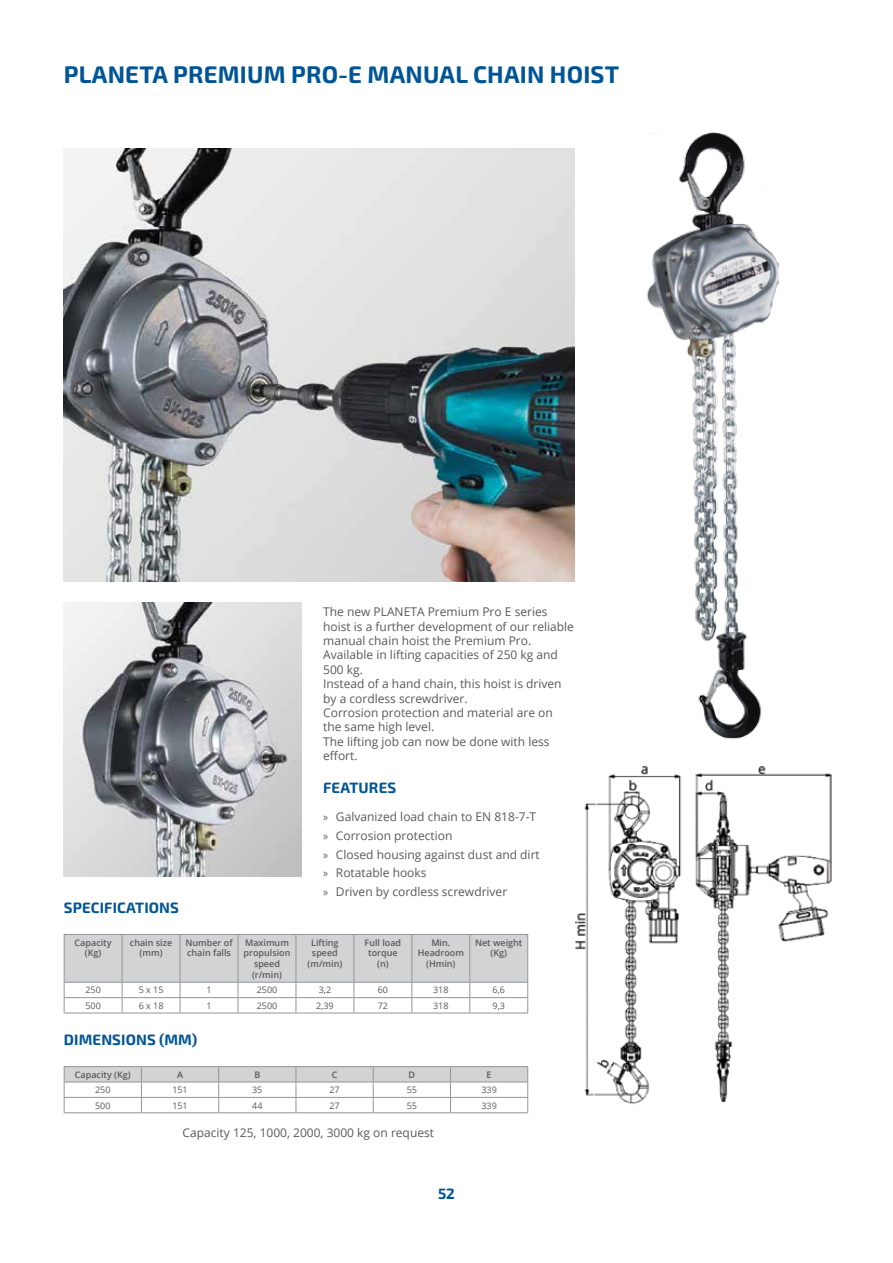
<style>
.page{position:relative;width:893px;height:1263px;background:#fff}
.page>*{position:absolute;margin:0;border:0;box-sizing:border-box;transform-origin:0 0}
.t1{font:700 24px "Exo 2.0";letter-spacing:.01em;color:#005596}
.t2{font:700 15px "Exo 2.0";letter-spacing:.01em;color:#005596}
.t3{font:12px/14.4px "Open Sans";color:#58595b}
.t4{font:600 9px/10.8px "Open Sans";color:#58595b;text-align:center}
.t5{font:9px "Open Sans";color:#58595b}
.s1{font-family:"Myriad Pro"}
</style>
<div class="page">
<img style="left:575px;top:765px;width:257px;height:339px">
<svg style="left:64px;top:935px;width:464px;height:78px"></svg>
<hr style="left:64px;top:1013px;width:58px;height:1px;background:#939598">
<hr style="left:122px;top:1013px;width:58px;height:1px;background:#939598">
<hr style="left:180px;top:1013px;width:58px;height:1px;background:#939598">
<hr style="left:238px;top:1013px;width:58px;height:1px;background:#939598">
<hr style="left:296px;top:1013px;width:58px;height:1px;background:#939598">
<hr style="left:354px;top:1013px;width:58px;height:1px;background:#939598">
<hr style="left:412px;top:1013px;width:58px;height:1px;background:#939598">
<hr style="left:470px;top:1013px;width:58px;height:1px;background:#939598">
<hr style="left:64px;top:934px;width:58px;height:1px;background:#939598">
<hr style="left:122px;top:934px;width:58px;height:1px;background:#939598">
<hr style="left:180px;top:934px;width:58px;height:1px;background:#939598">
<hr style="left:238px;top:934px;width:58px;height:1px;background:#939598">
<hr style="left:296px;top:934px;width:58px;height:1px;background:#939598">
<hr style="left:354px;top:934px;width:58px;height:1px;background:#939598">
<hr style="left:412px;top:934px;width:58px;height:1px;background:#939598">
<hr style="left:470px;top:934px;width:58px;height:1px;background:#939598">
<hr style="left:64px;top:982px;width:58px;height:1px;background:#939598">
<hr style="left:122px;top:982px;width:58px;height:1px;background:#939598">
<hr style="left:180px;top:982px;width:58px;height:1px;background:#939598">
<hr style="left:238px;top:982px;width:58px;height:1px;background:#939598">
<hr style="left:296px;top:982px;width:58px;height:1px;background:#939598">
<hr style="left:354px;top:982px;width:58px;height:1px;background:#939598">
<hr style="left:412px;top:982px;width:58px;height:1px;background:#939598">
<hr style="left:470px;top:982px;width:58px;height:1px;background:#939598">
<svg style="left:64px;top:1067px;width:464px;height:45px"></svg>
<hr style="left:64px;top:1112px;width:77px;height:1px;background:#939598">
<hr style="left:141px;top:1112px;width:78px;height:1px;background:#939598">
<hr style="left:219px;top:1112px;width:77px;height:1px;background:#939598">
<hr style="left:296px;top:1112px;width:77px;height:1px;background:#939598">
<hr style="left:373px;top:1112px;width:77px;height:1px;background:#939598">
<hr style="left:450px;top:1112px;width:78px;height:1px;background:#939598">
<hr style="left:64px;top:1066px;width:77px;height:1px;background:#939598">
<hr style="left:141px;top:1066px;width:78px;height:1px;background:#939598">
<hr style="left:219px;top:1066px;width:77px;height:1px;background:#939598">
<hr style="left:296px;top:1066px;width:77px;height:1px;background:#939598">
<hr style="left:373px;top:1066px;width:77px;height:1px;background:#939598">
<hr style="left:450px;top:1066px;width:78px;height:1px;background:#939598">
<hr style="left:64px;top:1082px;width:77px;height:1px;background:#939598">
<hr style="left:141px;top:1082px;width:78px;height:1px;background:#939598">
<hr style="left:219px;top:1082px;width:77px;height:1px;background:#939598">
<hr style="left:296px;top:1082px;width:77px;height:1px;background:#939598">
<hr style="left:373px;top:1082px;width:77px;height:1px;background:#939598">
<hr style="left:450px;top:1082px;width:78px;height:1px;background:#939598">
<img style="left:64px;top:603px;width:238px;height:274px">
<img style="left:646px;top:133px;width:132px;height:607px">
<img style="left:64px;top:149px;width:510px;height:432px">
<h1 class="t1" style="left:64px;top:60px;width:322px">PLANETA PREMIUM PRO-E MANUAL</h1>
<h1 class="t1" style="left:473px;top:60px;width:45px">CHAIN</h1>
<h1 class="t1" style="left:550px;top:60px;width:31px">HOIST</h1>
<p class="t2" style="left:64px;top:898px;width:58px">SPECI FICATIONS</p>
<p class="t3" style="left:323px;top:604px;width:252px">The new PLANETA Premium Pro E series hoist is a further development of our reliable manual chain hoist the Premium Pro.<br>Available in lifting capacities of 250 kg and<br>500 kg.<br>Instead of a hand chain, this hoist is driven by a cordless screwdriver.<br>Corrosion protection and material are on the same high level.<br>The lifting job can now be done with less effort.</p>
<p class="t2" style="left:323px;top:778px;width:75px">FEATURES</p>
<p class="t3" style="left:323px;top:807px;width:218px;line-height:18.6px"><span class="s1">»</span> Galvanized load chain to EN 818-7-T <span class="s1">»</span> Corrosion protection<br><span class="s1">»</span> Closed housing against dust and dirt <span class="s1">»</span> Rotatable hooks<br><span class="s1">»</span> Driven by cordless screwdriver</p>
<p class="t4" style="left:75px;top:937px;width:39px">Capacity (Kg)</p>
<p class="t4" style="left:130px;top:937px;width:44px">chain size (mm)</p>
<p class="t4" style="left:185px;top:937px;width:49px;text-align:left">Number of chain falls</p>
<p class="t4" style="left:244px;top:937px;width:48px">Maximum propulsion speed (r/min)</p>
<p class="t4" style="left:308px;top:937px;width:36px">Lifting speed (m/min)</p>
<p class="t4" style="left:365px;top:937px;width:38px">Full load torque (n)</p>
<p class="t4" style="left:418px;top:937px;width:48px">Min.<br>Headroom (Hmin)</p>
<p class="t4" style="left:475px;top:937px;width:49px">Net weight (Kg)</p>
<p class="t5" style="left:85px;top:984px;width:17px">250</p>
<p class="t5" style="left:139px;top:984px;width:26px">5 x 15</p>
<p class="t5" style="left:206px;top:984px;width:7px">1</p>
<p class="t5" style="left:257px;top:984px;width:22px">2500</p>
<p class="t5" style="left:319px;top:984px;width:14px">3,2</p>
<p class="t5" style="left:378px;top:984px;width:12px">60</p>
<p class="t5" style="left:433px;top:984px;width:17px">318</p>
<p class="t5" style="left:493px;top:984px;width:14px">6,6</p>
<p class="t5" style="left:85px;top:999px;width:17px">500</p>
<p class="t5" style="left:139px;top:999px;width:26px">6x18</p>
<p class="t5" style="left:206px;top:999px;width:7px">1</p>
<p class="t5" style="left:257px;top:999px;width:22px">2500</p>
<p class="t5" style="left:316px;top:999px;width:19px">2,39</p>
<p class="t5" style="left:378px;top:999px;width:12px">72</p>
<p class="t5" style="left:433px;top:999px;width:17px">318</p>
<p class="t5" style="left:493px;top:999px;width:14px">9,3</p>
<p class="t2" style="left:64px;top:1030px;width:48px">DIMENSIONS</p>
<p class="t2" style="left:159px;top:1030px;width:39px">(MM)</p>
<p class="t4" style="left:75px;top:1069px;width:57px">Capacity (Kg)</p>
<p class="t4" style="left:177px;top:1069px;width:7px">A</p>
<p class="t4" style="left:254px;top:1069px;width:7px">B</p>
<p class="t4" style="left:332px;top:1069px;width:7px">C</p>
<p class="t4" style="left:409px;top:1069px;width:8px">D</p>
<p class="t4" style="left:487px;top:1069px;width:7px">E</p>
<p class="t5" style="left:95px;top:1084px;width:17px">250</p>
<p class="t5" style="left:172px;top:1084px;width:17px">151</p>
<p class="t5" style="left:252px;top:1084px;width:12px">35</p>
<p class="t5" style="left:329px;top:1084px;width:12px">27</p>
<p class="t5" style="left:407px;top:1084px;width:12px">55</p>
<p class="t5" style="left:481px;top:1084px;width:17px">339</p>
<p class="t5" style="left:95px;top:1099px;width:17px">500</p>
<p class="t5" style="left:172px;top:1099px;width:17px">151</p>
<p class="t5" style="left:252px;top:1099px;width:12px">44</p>
<p class="t5" style="left:329px;top:1099px;width:12px">27</p>
<p class="t5" style="left:407px;top:1099px;width:12px">55</p>
<p class="t5" style="left:481px;top:1099px;width:17px">339</p>
<p class="t3" style="left:183px;top:1125px;width:253px">Capacity 125, 1000, 2000, 3000 kg on request</p>
<p class="t2" style="left:438px;top:1185px;width:18px">52</p>
</div>
